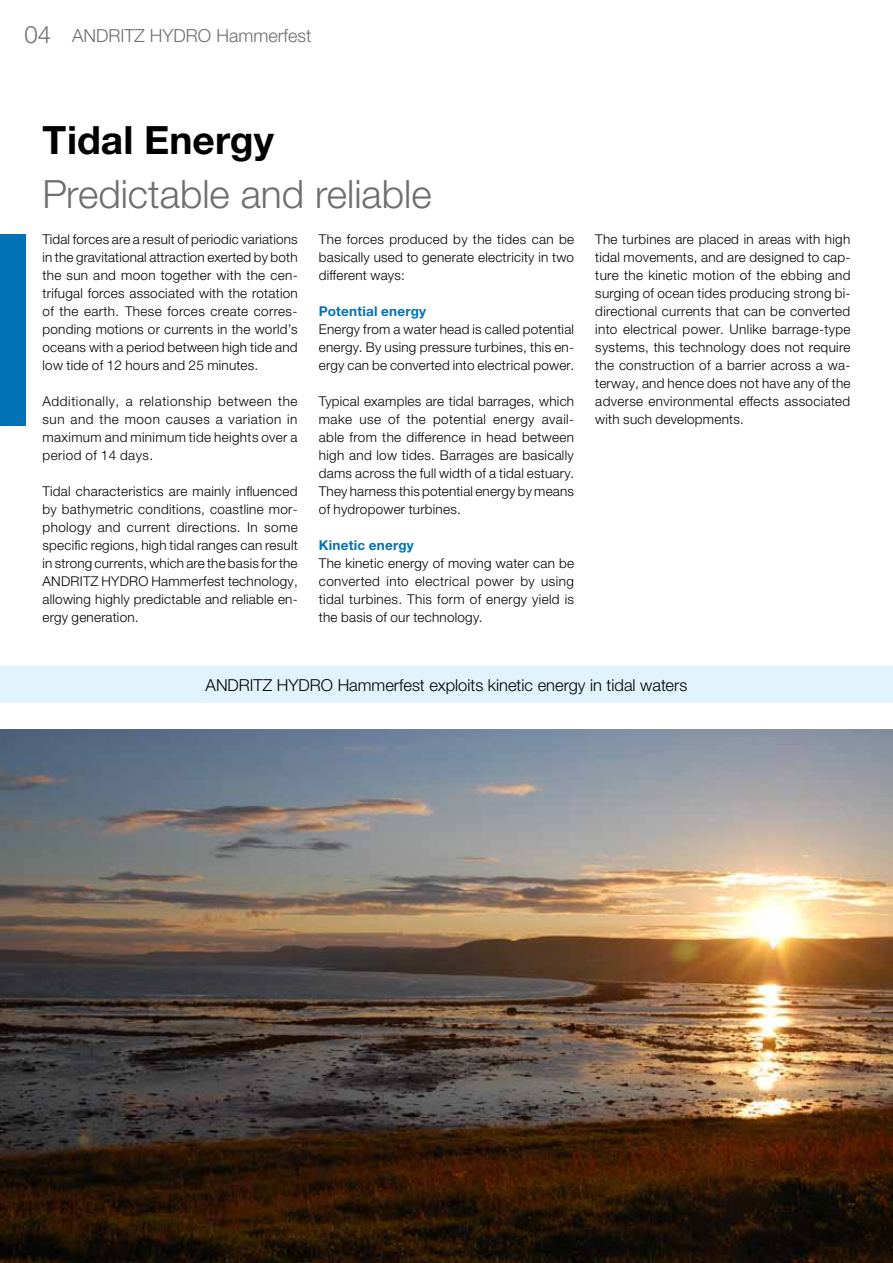
<style>
.page{position:relative;width:893px;height:1263px;background:#fff}
.page>*{position:absolute;margin:0;border:0;box-sizing:border-box;transform-origin:0 0}
.t1{font:300 39px "Helvetica Neue LTW1 G";color:#6d6e71}
.t2{font:700 39px "Helvetica Neue LTW1 G";color:#000}
.t3{font:300 18px "Helvetica Neue LTW1 G";color:#6d6e71}
.t4{font:300 16.5px "Helvetica Neue LTW1 G";color:#000}
.t5{font:300 13.5px/18px "Helvetica Neue LTW1 G";letter-spacing:.02em;color:#000;text-align:justify}
.t6{font:700 13.5px "Helvetica Neue LTW1 G";letter-spacing:.02em;color:#0072b5}
.s1{font-size:24px}
</style>
<div class="page">
<div style="left:0;top:234px;width:26px;height:191px;background:#0072b5"></div>
<img style="left:0;top:730px;width:893px;height:533px">
<div style="left:0;top:667px;width:893px;height:36px;background:#e1f4fd"></div>
<h2 class="t3" style="left:24px;top:25px;width:289px"><span class="s1">04</span> ANDRITZ HYDRO Hammerfest</h2>
<h1 class="t2" style="left:43px;top:116px;width:233px">Tidal Energy</h1>
<h1 class="t1" style="left:43px;top:170px;width:391px">Predictable and reliable</h1>
<p class="t5" style="left:43px;top:230px;width:257px">Tidal forces are a result of periodic variations in the gravitational attraction exerted by both the sun and moon together with the cen&shy;trifugal forces associated with the rotation of the earth. These forces create corres&shy;ponding motions or currents in the world’s oceans with a period between high tide and low tide of 12 hours and 25 minutes.</p>
<p class="t5" style="left:43px;top:392px;width:257px">Additionally, a relationship between the sun and the moon causes a variation in maximum and minimum tide heights over a period of 14 days.</p>
<p class="t5" style="left:43px;top:482px;width:257px">Tidal characteristics are mainly influenced by bathymetric conditions, coastline mor&shy;phology and current directions. In some specific regions, high tidal ranges can result in strong currents, which are the basis for the ANDRITZ HYDRO Hammerfest technology, allowing highly predictable and reliable en&shy;ergy generation.</p>
<p class="t5" style="left:319px;top:230px;width:257px">The forces produced by the tides can be basically used to generate electricity in two different ways:</p>
<p class="t6" style="left:319px;top:303px;width:109px">Potential energy</p>
<p class="t5" style="left:319px;top:320px;width:257px">Energy from a water head is called potential energy. By using pressure turbines, this en&shy;ergy can be converted into electrical power.</p>
<p class="t5" style="left:319px;top:392px;width:257px">Typical examples are tidal barrages, which make use of the potential energy avail&shy;able from the difference in head between high and low tides. Barrages are basically dams across the full width of a tidal estuary.<br>They harness this potential energy by means of hydropower turbines.</p>
<p class="t6" style="left:319px;top:537px;width:97px">Kinetic energy</p>
<p class="t5" style="left:319px;top:554px;width:257px">The kinetic energy of moving water can be converted into electrical power by using tidal turbines. This form of energy yield is the basis of our technology.</p>
<p class="t5" style="left:595px;top:230px;width:257px">The turbines are placed in areas with high tidal movements, and are designed to cap&shy;ture the kinetic motion of the ebbing and surging of ocean tides producing strong bi&shy;directional currents that can be converted into electrical power. Unlike barrage-type systems, this technology does not require the construction of a barrier across a wa&shy;terway, and hence does not have any of the adverse environmental effects associated with such developments.</p>
<p class="t4" style="left:206px;top:675px;width:483px">ANDRITZ HYDRO Hammerfest exploits kinetic energy in tidal waters</p>
</div>
